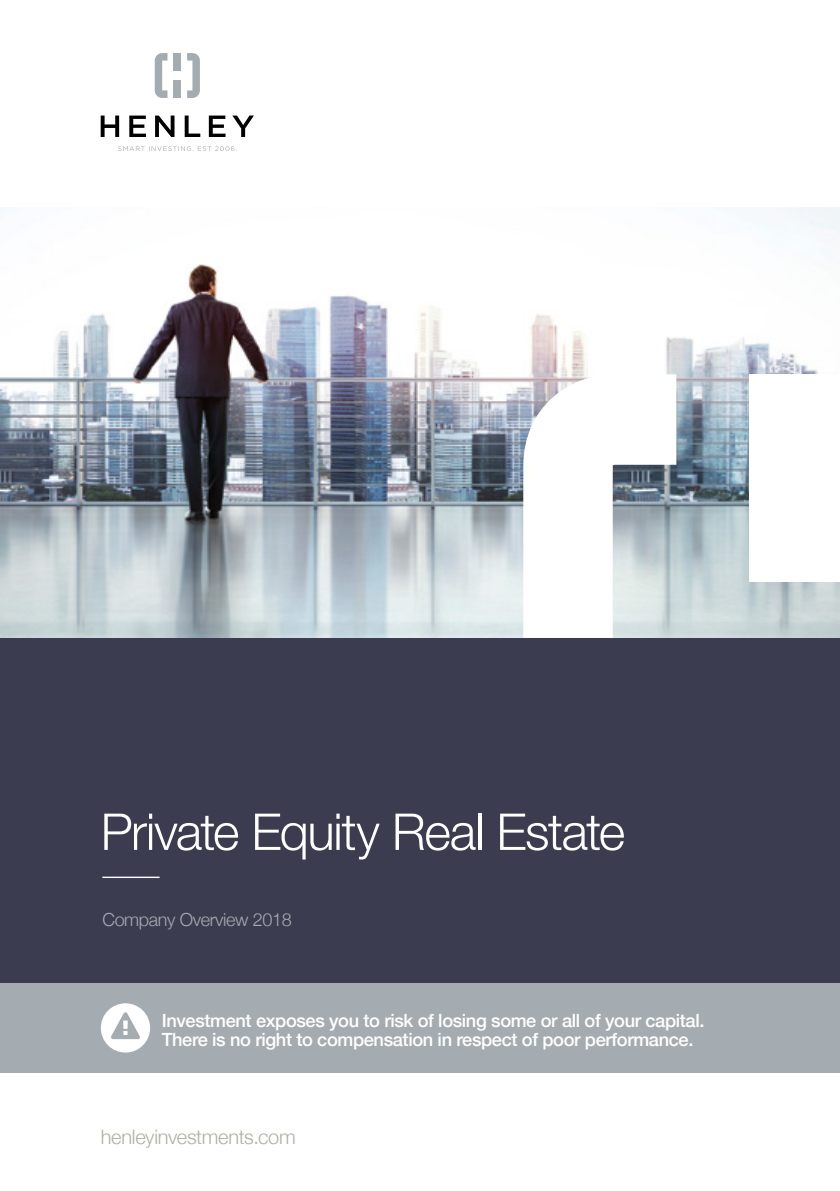
<style>
.page{position:relative;width:840px;height:1191px;background:#fff}
.page>*{position:absolute;margin:0;border:0;box-sizing:border-box;transform-origin:0 0}
.t1{font:300 50.8px "Helvetica Neue";letter-spacing:-.03em;color:#fff}
.t2{font:300 20px "Helvetica Neue";letter-spacing:-.01em;color:#b0aea3}
.t3{font:500 18.2px/19px "Helvetica Neue";letter-spacing:-.02em;color:#fff}
.t4{font:300 18px "Helvetica Neue";letter-spacing:-.02em;color:#a4acb1}
</style>
<div class="page">
<img style="left:0;top:208px;width:839px;height:430px">
<svg style="left:118px;top:146px;width:117px;height:5px"></svg>
<svg style="left:101px;top:116px;width:153px;height:21px"></svg>
<svg style="left:155px;top:53px;width:12px;height:45px"></svg>
<svg style="left:187px;top:53px;width:13px;height:45px"></svg>
<div style="left:173px;top:53px;width:8px;height:17px;background:#a4acb1"></div>
<div style="left:173px;top:81px;width:8px;height:17px;background:#a4acb1"></div>
<svg style="left:523px;top:374px;width:153px;height:264px"></svg>
<div style="left:749px;top:374px;width:90px;height:208px;background:#fff"></div>
<div style="left:0;top:638px;width:839px;height:371px;background:#3c3c51"></div>
<hr style="left:102px;top:876px;width:57px;height:2px;background:#fff">
<div style="left:0;top:983px;width:839px;height:89px;background:#a4acb1"></div>
<div style="left:101px;top:1003px;width:49px;height:49px;background:#fff;border-radius:50%"></div>
<svg style="left:111px;top:1012px;width:29px;height:27px"></svg>
<h1 class="t1" style="left:101px;top:790px;width:525px">Private Equity Real Estate</h1>
<p class="t4" style="left:102px;top:905px;width:191px">Company Overview 2018</p>
<p class="t3" style="left:162px;top:1009px;width:544px">Investment exposes you to risk of losing some or all of your capital.<br>There is no right to compensation in respect of poor performance.</p>
<p class="t2" style="left:101px;top:1120px;width:196px">henleyinvestments.com</p>
</div>
